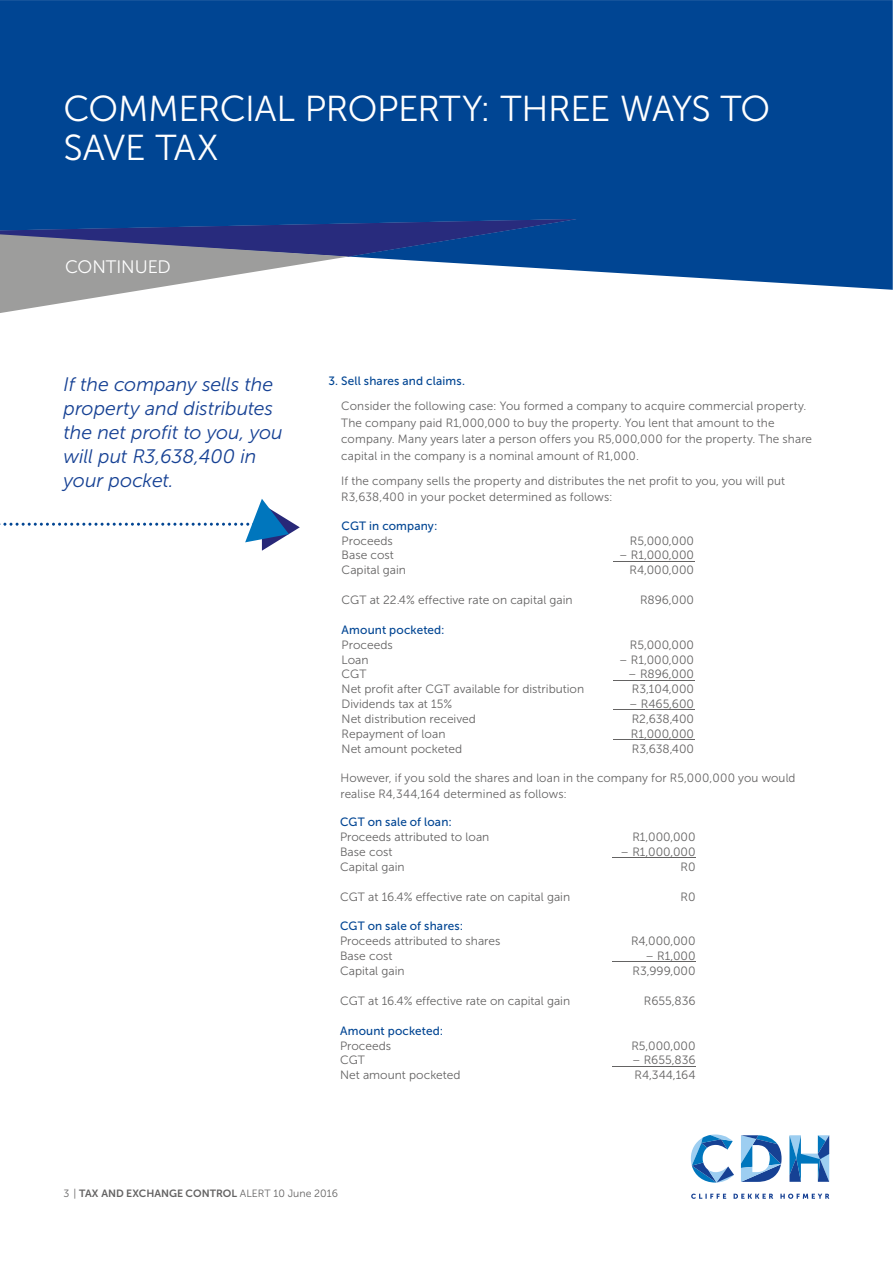
<style>
.page{position:relative;width:893px;height:1263px;background:#fff}
.page>*{position:absolute;margin:0;border:0;box-sizing:border-box;transform-origin:0 0}
.t1{font:36px/39px "Museo Sans 300";letter-spacing:-.02em;color:#fff}
.t2{font:italic 19.5px/24px "Museo Sans 300";letter-spacing:-.005em;color:#164194}
.t3{font:18px "Museo Sans 300";letter-spacing:-.005em;color:#fff}
.t4{font:12px/16.5px "Museo Sans 300";color:#646363}
.t5{font:12px "Museo Sans 500";letter-spacing:.015em;color:#014593}
.t6{font:10.5px "Museo Sans 700";color:#646363}
.s1{font-family:"Museo Sans 300"}
</style>
<div class="page">
<div style="left:0;top:0;width:892px;height:290px;background:#004593"></div>
<svg style="left:0;top:217px;width:576px;height:96px"></svg>
<svg style="left:691px;top:1194px;width:138px;height:5px"></svg>
<svg style="left:789px;top:1135px;width:40px;height:47px"></svg>
<svg style="left:691px;top:1135px;width:43px;height:48px"></svg>
<svg style="left:741px;top:1135px;width:40px;height:47px"></svg>
<svg style="left:0;top:499px;width:300px;height:52px"></svg>
<hr style="left:613px;top:680px;width:81px;height:1px;background:#646363">
<hr style="left:613px;top:709px;width:81px;height:1px;background:#646363">
<hr style="left:613px;top:739px;width:81px;height:1px;background:#646363">
<hr style="left:613px;top:561px;width:81px;height:1px;background:#646363">
<hr style="left:612px;top:962px;width:83px;height:1px;background:#646363">
<hr style="left:612px;top:857px;width:83px;height:1px;background:#646363">
<hr style="left:612px;top:1066px;width:83px;height:1px;background:#646363">
<h1 class="t1" style="left:64px;top:93px;width:708px">COMMERCIAL PROPERTY: THREE WAYS TO<br>SAVE TAX</h1>
<h3 class="t3" style="left:65px;top:260px;width:107px">CONTINUED</h3>
<h2 class="t2" style="left:64px;top:374px;width:221px">If the company sells the property and distributes the net profit to you, you will put R3,638,400 in your pocket.</h2>
<p class="t5" style="left:328px;top:377px;width:138px">3. Sell shares and claims.</p>
<p class="t4" style="left:341px;top:399px;width:472px">Consider the following case: You formed a company to acquire commercial property.<br>The company paid R1,000,000 to buy the property. You lent that amount to the company. Many years later a person offers you R5,000,000 for the property. The share capital in the company is a nominal amount of R1,000.</p>
<p class="t4" style="left:341px;top:474px;width:445px">If the company sells the property and distributes the net profit to you, you will put<br>R3,638,400 in your pocket determined as follows:</p>
<p class="t5" style="left:341px;top:521px;width:97px">CGT in company:</p>
<p class="t4" style="left:341px;top:533px;width:53px">Proceeds</p>
<p class="t4" style="left:630px;top:533px;width:66px">R5,000,000</p>
<p class="t4" style="left:341px;top:548px;width:54px">Base cost</p>
<p class="t4" style="left:619px;top:548px;width:76px">– R1,000,000</p>
<p class="t4" style="left:341px;top:563px;width:66px">Capital gain</p>
<p class="t4" style="left:629px;top:563px;width:66px">R4,000,000</p>
<p class="t4" style="left:341px;top:593px;width:232px">CGT at 22.4% effective rate on capital gain</p>
<p class="t4" style="left:640px;top:593px;width:56px">R896,000</p>
<p class="t5" style="left:341px;top:625px;width:105px">Amount pocketed:</p>
<p class="t4" style="left:341px;top:638px;width:53px">Proceeds</p>
<p class="t4" style="left:630px;top:638px;width:66px">R5,000,000</p>
<p class="t4" style="left:341px;top:652px;width:29px">Loan</p>
<p class="t4" style="left:619px;top:652px;width:76px">– R1,000,000</p>
<p class="t4" style="left:341px;top:667px;width:26px">CGT</p>
<p class="t4" style="left:628px;top:667px;width:67px">– R896,000</p>
<p class="t4" style="left:341px;top:682px;width:244px">Net profit after CGT available for distribution</p>
<p class="t4" style="left:632px;top:682px;width:64px">R3,104,000</p>
<p class="t4" style="left:341px;top:697px;width:112px">Dividends tax at 15%</p>
<p class="t4" style="left:629px;top:697px;width:66px">– R465,600</p>
<p class="t4" style="left:341px;top:712px;width:136px">Net distribution received</p>
<p class="t4" style="left:631px;top:712px;width:64px">R2,638,400</p>
<p class="t4" style="left:341px;top:727px;width:105px">Repayment of loan</p>
<p class="t4" style="left:631px;top:727px;width:65px">R1,000,000</p>
<p class="t4" style="left:341px;top:742px;width:122px">Net amount pocketed</p>
<p class="t4" style="left:632px;top:742px;width:64px">R3,638,400</p>
<p class="t4" style="left:340px;top:771px;width:456px">However, if you sold the shares and loan in the company for R5,000,000 you would realise R4,344,164 determined as follows:</p>
<p class="t5" style="left:340px;top:818px;width:113px">CGT on sale of loan:</p>
<p class="t4" style="left:340px;top:830px;width:151px">Proceeds attributed to loan</p>
<p class="t4" style="left:632px;top:830px;width:65px">R1,000,000</p>
<p class="t4" style="left:340px;top:845px;width:54px">Base cost</p>
<p class="t4" style="left:620px;top:845px;width:76px">– R1,000,000</p>
<p class="t4" style="left:340px;top:860px;width:66px">Capital gain</p>
<p class="t4" style="left:680px;top:860px;width:17px">R0</p>
<p class="t4" style="left:340px;top:890px;width:231px">CGT at 16.4% effective rate on capital gain</p>
<p class="t4" style="left:680px;top:890px;width:17px">R0</p>
<p class="t5" style="left:340px;top:922px;width:124px">CGT on sale of shares:</p>
<p class="t4" style="left:340px;top:934px;width:162px">Proceeds attributed to shares</p>
<p class="t4" style="left:631px;top:934px;width:66px">R4,000,000</p>
<p class="t4" style="left:340px;top:949px;width:54px">Base cost</p>
<p class="t4" style="left:645px;top:949px;width:52px">– R1,000</p>
<p class="t4" style="left:340px;top:964px;width:66px">Capital gain</p>
<p class="t4" style="left:632px;top:964px;width:64px">R3,999,000</p>
<p class="t4" style="left:340px;top:994px;width:231px">CGT at 16.4% effective rate on capital gain</p>
<p class="t4" style="left:643px;top:994px;width:53px">R655,836</p>
<p class="t5" style="left:340px;top:1026px;width:105px">Amount pocketed:</p>
<p class="t4" style="left:340px;top:1038px;width:53px">Proceeds</p>
<p class="t4" style="left:631px;top:1038px;width:66px">R5,000,000</p>
<p class="t4" style="left:340px;top:1053px;width:26px">CGT</p>
<p class="t4" style="left:632px;top:1053px;width:65px">– R655,836</p>
<p class="t4" style="left:340px;top:1068px;width:122px">Net amount pocketed</p>
<p class="t4" style="left:634px;top:1068px;width:62px">R4,344,164</p>
<p class="t6" style="left:64px;top:1189px;width:276px"><span class="s1">3 |</span> TAX AND EXCHANGE CONTROL <span class="s1">ALERT 10 June 2016</span></p>
</div>
